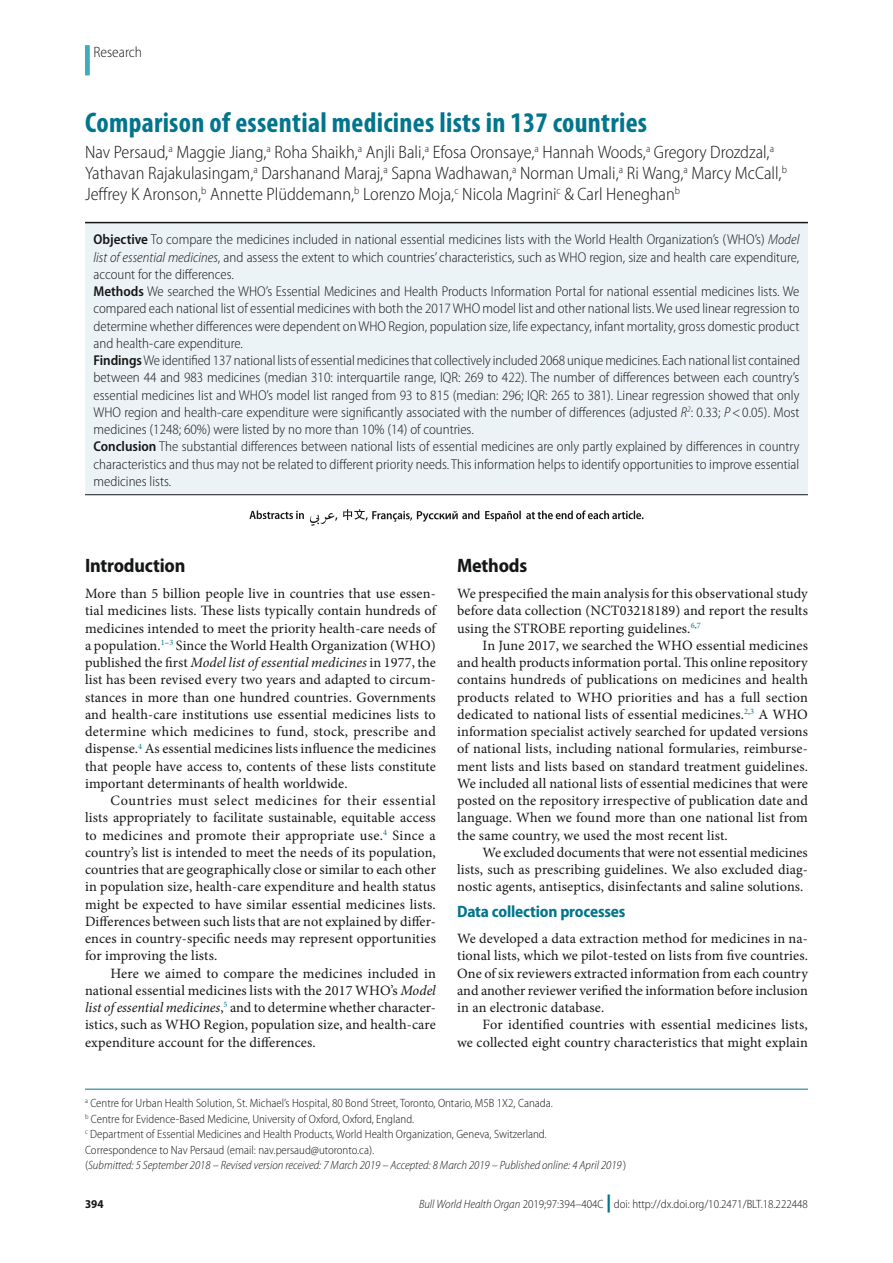
<style>
.page{position:relative;width:893px;height:1263px;background:#fff}
.page>*{position:absolute;margin:0;border:0;box-sizing:border-box;transform-origin:0 0}
.t1{font:700 condensed 28.5px "Myriad Pro";letter-spacing:.01em;color:#00758d}
.t2{font:700 semi-condensed 19.5px "Myriad Pro";letter-spacing:-.01em;color:#151616}
.t3{font:300 semi-condensed 18px/21px "Myriad Pro";color:#151616}
.t4{font:700 semi-condensed 16.5px "Myriad Pro";letter-spacing:-.01em;color:#00758d}
.t5{font:300 semi-condensed 15px "Myriad Pro";color:#151616}
.t6{font:14.25px/17.2px "Minion Pro";letter-spacing:.01em;color:#151616;text-align:justify}
.t7{font:300 semi-condensed 14.25px/17.2px "Myriad Pro";color:#151616}
.t8{font:300 semi-condensed 12px/15.6px "Myriad Pro";color:#151616}
.t9{font:700 semi-condensed 12px "Myriad Pro";color:#151616}
.s1{font-weight:600}
.s2{font-style:italic}
.s3{font-weight:900;font-stretch:normal;font-size:18px;color:#00758d}
</style>
<div class="page">
<div style="left:85px;top:45px;width:5px;height:30px;background:#3eacb9"></div>
<hr style="left:85px;top:1089px;width:723px;height:1px;background:#00758d">
<div style="left:85px;top:222px;width:723px;height:272px;background:#ebf3f6"></div>
<hr style="left:85px;top:222px;width:723px;height:1px;background:#151616">
<hr style="left:85px;top:494px;width:723px;height:1px;background:#151616">
<svg style="left:310px;top:509px;width:334px;height:17px"></svg>
<svg style="left:249px;top:510px;width:55px;height:9px"></svg>
<p class="t5" style="left:94px;top:44px;width:50px">Research</p>
<h1 class="t1" style="left:85px;top:107px;width:564px">Comparison of essential medicines lists in 137 countries</h1>
<p class="t3" style="left:85px;top:141px;width:703px">Nav Persaud,<sup>a</sup> Maggie Jiang,<sup>a</sup> Roha Shaikh,<sup>a</sup> Anjli Bali,<sup>a</sup> Efosa Oronsaye,<sup>a</sup> Hannah Woods,<sup>a</sup> Gregory Drozdzal,<sup>a<br></sup>Yathavan Rajakulasingam,<sup>a</sup> Darshanand Maraj,<sup>a</sup> Sapna Wadhawan,<sup>a</sup> Norman Umali,<sup>a</sup> Ri Wang,<sup>a</sup> Marcy McCall,<sup>b<br></sup>Jeffrey K Aronson,<sup>b</sup> Annette Plüddemann,<sup>b</sup> Lorenzo Moja,<sup>c</sup> Nicola Magrini<sup>c</sup> &amp; Carl Heneghan<sup>b</sup></p>
<p class="t7" style="left:94px;top:231px;width:708px"><span class="s1">Objective</span> To compare the medicines included in national essential medicines lists with the World Health Organization’s (WHO’s) <span class="s2">Model list of essential medicines</span>, and assess the extent to which countries’ characteristics, such as WHO region, size and health care expenditure, account for the differences.<br><span class="s1">Methods</span> We searched the WHO’s Essential Medicines and Health Products Information Portal for national essential medicines lists. We compared each national list of essential medicines with both the 2017 WHO model list and other national lists. We used linear regression to determine whether differences were dependent on WHO Region, population size, life expectancy, infant mortality, gross domestic product and health-care expenditure.<br><span class="s1">Findings</span> We identified 137 national lists of essential medicines that collectively included 2068 unique medicines. Each national list contained between 44 and 983 medicines (median 310: interquartile range, IQR: 269 to 422). The number of differences between each country’s essential medicines list and WHO’s model list ranged from 93 to 815 (median: 296; IQR: 265 to 381). Linear regression showed that only WHO region and health-care expenditure were significantly associated with the number of differences (adjusted <span class="s2">R</span><sup>2</sup>: 0.33; <span class="s2">P</span>&lt;0.05). Most medicines (1248; 60%) were listed by no more than 10% (14) of countries.<br><span class="s1">Conclusion</span> The substantial differences between national lists of essential medicines are only partly explained by differences in country characteristics and thus may not be related to different priority needs. This information helps to identify opportunities to improve essential medicines lists.</p>
<h2 class="t2" style="left:85px;top:553px;width:102px">Introduction</h2>
<p class="t6" style="left:85px;top:585px;width:352px">More than 5 billion people live in countries that use essen&shy;tial medicines lists. These lists typically contain hundreds of medicines intended to meet the priority health-care needs of a population.<sup>1</sup><sup>–</sup><sup>3</sup> Since the World Health Organization (WHO) published the first <span class="s2">Model list of essential medicines</span> in 1977, the list has been revised every two years and adapted to circum&shy;stances in more than one hundred countries. Governments and health-care institutions use essential medicines lists to determine which medicines to fund, stock, prescribe and dispense.<sup>4</sup> As essential medicines lists influence the medicines that people have access to, contents of these lists constitute important determinants of health worldwide.</p>
<p class="t6" style="left:85px;top:792px;width:352px;text-indent:26px">Countries must select medicines for their essential lists appropriately to facilitate sustainable, equitable access to medicines and promote their appropriate use.<sup>4</sup> Since a country’s list is intended to meet the needs of its population, countries that are geographically close or similar to each other in population size, health-care expenditure and health status might be expected to have similar essential medicines lists.<br>Differences between such lists that are not explained by differ&shy;ences in country-specific needs may represent opportunities for improving the lists.</p>
<p class="t6" style="left:85px;top:964px;width:352px;text-indent:26px">Here we aimed to compare the medicines included in national essential medicines lists with the 2017 WHO’s <span class="s2">Model list of essential medicines</span>,<sup>5</sup> and to determine whether character&shy;istics, such as WHO Region, population size, and health-care expenditure account for the differences.</p>
<h2 class="t2" style="left:457px;top:553px;width:72px">Methods</h2>
<p class="t6" style="left:457px;top:585px;width:352px">We prespecified the main analysis for this observational study before data collection (NCT03218189) and report the results using the STROBE reporting guidelines.<sup>6</sup><sup>,</sup><sup>7</sup></p>
<p class="t6" style="left:457px;top:637px;width:352px;text-indent:26px">In June 2017, we searched the WHO essential medicines and health products information portal. This online repository contains hundreds of publications on medicines and health products related to WHO priorities and has a full section dedicated to national lists of essential medicines.<sup>2</sup><sup>,</sup><sup>3</sup> A WHO information specialist actively searched for updated versions of national lists, including national formularies, reimburse&shy;ment lists and lists based on standard treatment guidelines.<br>We included all national lists of essential medicines that were posted on the repository irrespective of publication date and language. When we found more than one national list from the same country, we used the most recent list.</p>
<p class="t6" style="left:457px;top:844px;width:352px;text-indent:26px">We excluded documents that were not essential medicines lists, such as prescribing guidelines. We also excluded diag&shy;nostic agents, antiseptics, disinfectants and saline solutions.</p>
<p class="t4" style="left:457px;top:901px;width:170px">Data collection processes</p>
<p class="t6" style="left:457px;top:930px;width:352px">We developed a data extraction method for medicines in na&shy;tional lists, which we pilot-tested on lists from five countries.<br>One of six reviewers extracted information from each country and another reviewer verified the information before inclusion in an electronic database.</p>
<p class="t6" style="left:457px;top:1016px;width:352px;text-align:right">For identified countries with essential medicines lists,<br>we collected eight country characteristics that might explain</p>
<p class="t8" style="left:85px;top:1095px;width:543px"><sup>a</sup> Centre for Urban Health Solution, St. Michael’s Hospital, 80 Bond Street, Toronto, Ontario, M5B 1X2, Canada.<br><sup>b</sup> Centre for Evidence-Based Medicine, University of Oxford, Oxford, England.<br><sup>c</sup> Department of Essential Medicines and Health Products, World Health Organization, Geneva, Switzerland.<br>Correspondence to Nav Persaud (email: nav.persaud@utoronto.ca).<br>(<span class="s2">Submitted: 5 September 2018 – Revised version received: 7 March 2019 – Accepted: 8 March 2019 – Published online: 4 April 2019</span> )</p>
<p class="t9" style="left:85px;top:1196px;width:20px">394</p>
<p class="t8" style="left:419px;top:1197px;width:390px"><span class="s2">Bull World Health Organ</span> 2019;97:394–404C <span class="s3">|</span> doi: http://dx.doi.org/10.2471/BLT.18.222448</p>
</div>
